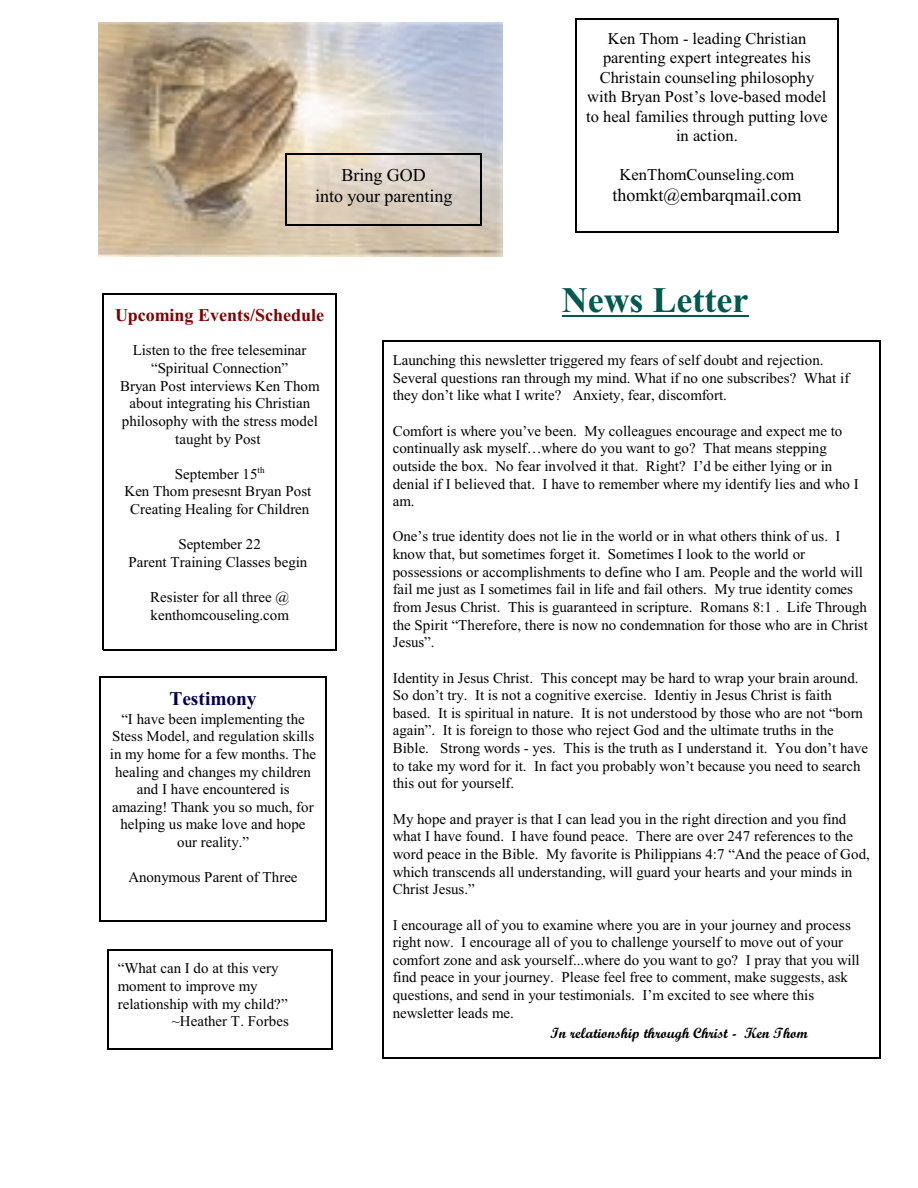
<style>
.page{position:relative;width:918px;height:1188px;background:#fff}
.page>*{position:absolute;margin:0;border:0;box-sizing:border-box;transform-origin:0 0}
.t1{font:700 36px "Times New Roman";color:#00594f}
.t2{font:700 19.5px "Times New Roman";color:#00004f}
.t3{font:18px/21.3px "Times New Roman";color:#000;text-align:center}
.t4{font:700 18px "Times New Roman";color:#800000}
.t5{font:16.5px/19.5px "Times New Roman";color:#000;text-align:center}
.t6{font:15px/17.7px "Times New Roman";color:#000}
.t7{font:700 15px "Script MT Bold";color:#000}
</style>
<div class="page">
<hr style="left:562px;top:315px;width:187px;height:2px;background:#00594f">
<img style="left:98px;top:22px;width:405px;height:234px">
<hr style="left:575px;top:18px;width:2px;height:215px;background:#000">
<hr style="left:837px;top:18px;width:1px;height:215px;background:#000">
<hr style="left:575px;top:18px;width:263px;height:1px;background:#000">
<hr style="left:575px;top:232px;width:263px;height:1px;background:#000">
<hr style="left:285px;top:153px;width:2px;height:72px;background:#000">
<hr style="left:480px;top:153px;width:2px;height:72px;background:#000">
<hr style="left:285px;top:153px;width:197px;height:1px;background:#000">
<hr style="left:285px;top:224px;width:197px;height:2px;background:#000">
<hr style="left:103px;top:294px;width:1px;height:356px;background:#000">
<hr style="left:335px;top:294px;width:2px;height:356px;background:#000">
<hr style="left:103px;top:294px;width:233px;height:1px;background:#000">
<hr style="left:103px;top:649px;width:233px;height:1px;background:#000">
<hr style="left:382px;top:341px;width:2px;height:718px;background:#000">
<hr style="left:879px;top:341px;width:2px;height:718px;background:#000">
<hr style="left:382px;top:341px;width:498px;height:1px;background:#000">
<hr style="left:382px;top:1057px;width:498px;height:2px;background:#000">
<hr style="left:99px;top:676px;width:1px;height:246px;background:#000">
<hr style="left:326px;top:676px;width:1px;height:246px;background:#000">
<hr style="left:99px;top:676px;width:228px;height:2px;background:#000">
<hr style="left:99px;top:921px;width:228px;height:1px;background:#000">
<hr style="left:107px;top:949px;width:2px;height:100px;background:#000">
<hr style="left:332px;top:949px;width:1px;height:100px;background:#000">
<hr style="left:107px;top:949px;width:226px;height:1px;background:#000">
<hr style="left:107px;top:1048px;width:226px;height:1px;background:#000">
<p class="t3" style="left:315px;top:166px;width:139px">Bring GOD<br>into your parenting</p>
<p class="t5" style="left:586px;top:30px;width:243px">Ken Thom - leading Christian parenting expert integreates his<br>Christain counseling philosophy with Bryan Post’s love-based model to heal families through putting love in action.</p>
<p class="t5" style="left:620px;top:166px;width:176px">KenThomCounseling.com</p>
<p class="t3" style="left:613px;top:186px;width:191px">thomkt@embarqmail.com</p>
<p class="t4" style="left:115px;top:309px;width:211px">Upcoming Events/Schedule</p>
<p class="t6" style="left:120px;top:343px;width:201px;text-align:center">Listen to the free teleseminar “Spiritual Connection”<br>Bryan Post interviews Ken Thom about integrating his Christian philosophy with the stress model taught by Post</p>
<p class="t6" style="left:125px;top:466px;width:188px;text-align:center">September 15<sup>th<br></sup>Ken Thom presesnt Bryan Post<br>Creating Healing for Children</p>
<p class="t6" style="left:129px;top:537px;width:180px;text-align:center">September 22<br>Parent Training Classes begin</p>
<p class="t6" style="left:150px;top:590px;width:141px">Resister for all three @ kenthomcouseling.com</p>
<h2 class="t2" style="left:169px;top:692px;width:89px">Testimony</h2>
<p class="t6" style="left:110px;top:711px;width:208px;text-align:center">“I have been implementing the<br>Stess Model, and regulation skills in my home for a few months. The healing and changes my children and I have encountered is amazing! Thank you so much, for helping us make love and hope our reality.”</p>
<p class="t6" style="left:129px;top:870px;width:171px">Anonymous Parent of Three</p>
<p class="t6" style="left:118px;top:961px;width:162px">“What can I do at this very</p>
<p class="t6" style="left:118px;top:979px;width:141px">moment to improve my</p>
<p class="t6" style="left:118px;top:996px;width:171px">relationship with my child?”</p>
<p class="t6" style="left:172px;top:1014px;width:119px">~Heather T. Forbes</p>
<h1 class="t1" style="left:562px;top:288px;width:188px">News Letter</h1>
<p class="t6" style="left:393px;top:353px;width:458px">Launching this newsletter triggered my fears of self doubt and rejection.<br>Several questions ran through my mind. What if no one subscribes? What if they don’t like what I write? Anxiety, fear, discomfort.</p>
<p class="t6" style="left:393px;top:423px;width:467px">Comfort is where you’ve been. My colleagues encourage and expect me to continually ask myself…where do you want to go? That means stepping outside the box. No fear involved it that. Right? I’d be either lying or in denial if I believed that. I have to remember where my identify lies and who I am.</p>
<p class="t6" style="left:393px;top:529px;width:477px">One’s true identity does not lie in the world or in what others think of us. I know that, but sometimes forget it. Sometimes I look to the world or possessions or accomplishments to define who I am. People and the world will fail me just as I sometimes fail in life and fail others. My true identity comes from Jesus Christ. This is guaranteed in scripture. Romans 8:1 . Life Through the Spirit “Therefore, there is now no condemnation for those who are in Christ Jesus”.</p>
<p class="t6" style="left:393px;top:670px;width:477px">Identity in Jesus Christ. This concept may be hard to wrap your brain around.<br>So don’t try. It is not a cognitive exercise. Identiy in Jesus Christ is faith based. It is spiritual in nature. It is not understood by those who are not “born again”. It is foreign to those who reject God and the ultimate truths in the Bible. Strong words - yes. This is the truth as I understand it. You don’t have to take my word for it. In fact you probably won’t because you need to search this out for yourself.</p>
<p class="t6" style="left:393px;top:811px;width:479px">My hope and prayer is that I can lead you in the right direction and you find what I have found. I have found peace. There are over 247 references to the word peace in the Bible. My favorite is Philippians 4:7 “And the peace of God, which transcends all understanding, will guard your hearts and your minds in Christ Jesus.”</p>
<p class="t6" style="left:393px;top:917px;width:468px">I encourage all of you to examine where you are in your journey and process right now. I encourage all of you to challenge yourself to move out of your comfort zone and ask yourself...where do you want to go? I pray that you will find peace in your journey. Please feel free to comment, make suggests, ask questions, and send in your testimonials. I’m excited to see where this newsletter leads me.</p>
<p class="t7" style="left:550px;top:1028px;width:259px">In relationship through Christ - Ken Thom</p>
</div>
